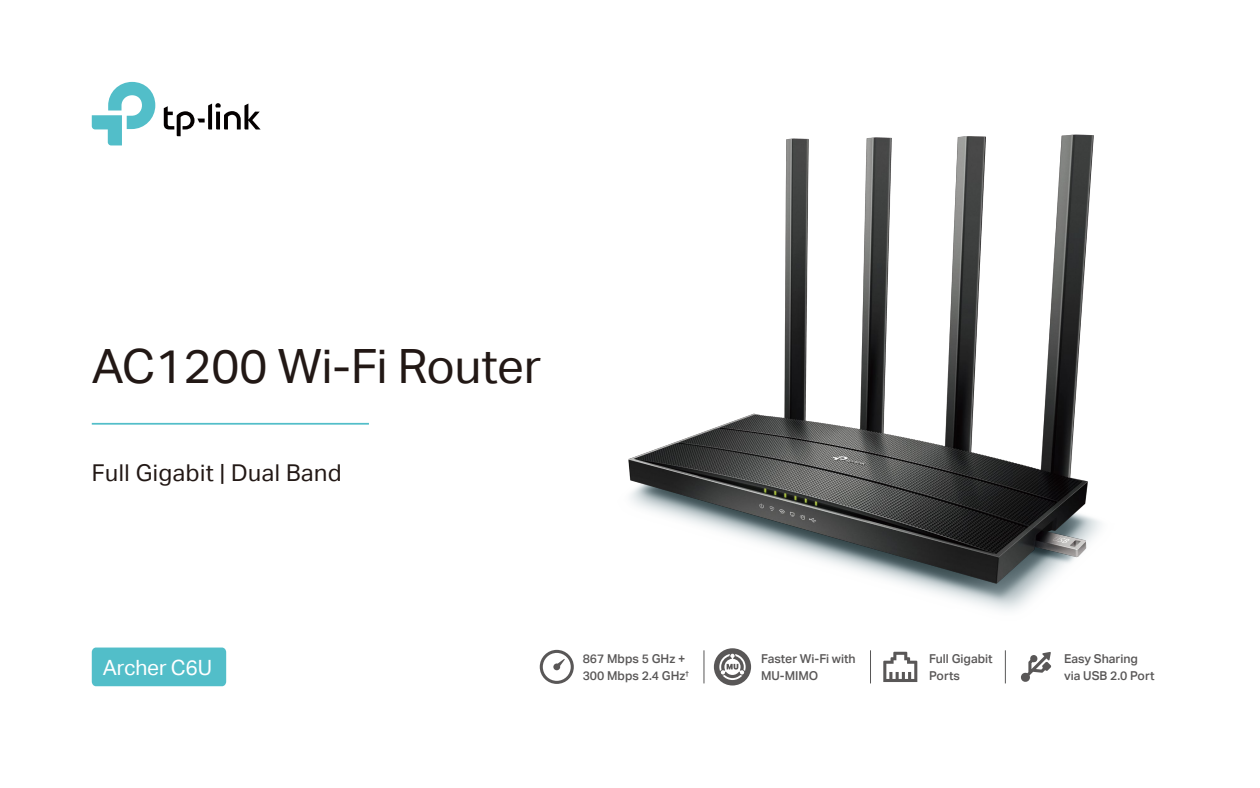
<style>
.page{position:relative;width:1260px;height:788px;background:#fff}
.page>*{position:absolute;margin:0;border:0;box-sizing:border-box;transform-origin:0 0}
.t1{font:47.25px "TP Link Aktiv Regular";color:#221815}
.t2{font:23.19px "TP Link Aktiv Regular";letter-spacing:.02em;color:#221815}
.t3{font:21px "TP Link Aktiv Regular";letter-spacing:-.01em;color:#fff}
.t4{font:12.25px/17.2px "TP Link Aktiv Medium";color:#595757}
</style>
<div class="page">
<svg style="left:92px;top:82px;width:63px;height:63px"></svg>
<svg style="left:164px;top:103px;width:97px;height:33px"></svg>
<hr style="left:92px;top:423px;width:277px;height:1px;background:#52bec9">
<div style="left:92px;top:647px;width:134px;height:39px;background:#52bec9"></div>
<svg style="left:540px;top:649px;width:34px;height:34px"></svg>
<hr style="left:704px;top:650px;width:1px;height:33px;background:#585757">
<hr style="left:870px;top:650px;width:1px;height:33px;background:#585757">
<svg style="left:883px;top:651px;width:35px;height:31px"></svg>
<hr style="left:1005px;top:650px;width:1px;height:33px;background:#585757">
<svg style="left:714px;top:648px;width:37px;height:37px"></svg>
<img style="left:628px;top:134px;width:473px;height:477px">
<svg style="left:1021px;top:652px;width:30px;height:30px"></svg>
<h1 class="t1" style="left:92px;top:338px;width:451px">AC1200 Wi-Fi Router</h1>
<h2 class="t2" style="left:92px;top:459px;width:251px">Full Gigabit | Dual Band</h2>
<h3 class="t3" style="left:103px;top:655px;width:111px">Archer C6U</h3>
<p class="t4" style="left:583px;top:650px;width:108px">867 Mbps 5 GHz +<br>300 Mbps 2.4 GHz<sup>†</sup></p>
<p class="t4" style="left:929px;top:650px;width:65px">Full Gigabit<br>Ports</p>
<p class="t4" style="left:1064px;top:650px;width:92px">Easy Sharing via USB 2.0 Port</p>
<p class="t4" style="left:761px;top:650px;width:96px">Faster Wi-Fi with<br>MU-MIMO</p>
</div>
